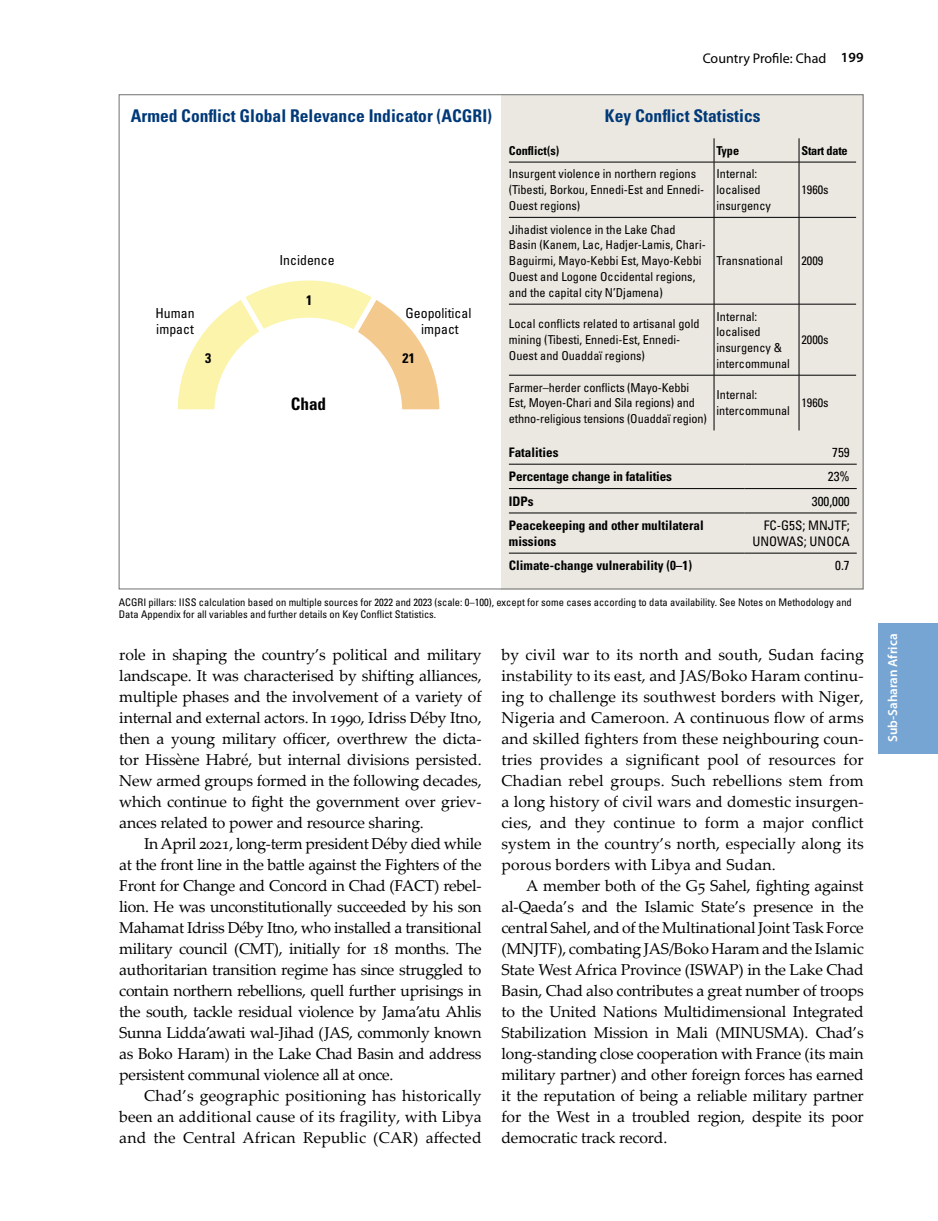
<style>
.page{position:relative;width:938px;height:1221px;background:#fff}
.page>*{position:absolute;margin:0;border:0;box-sizing:border-box;transform-origin:0 0}
.t1{font:700 condensed 17.5px "Univers LT Std";color:#003978}
.t2{font:700 condensed 17.15px "Univers LT Std";color:#000}
.t3{font:15.75px/21px "Palatino Linotype";letter-spacing:-.01em;color:#000;text-align:justify}
.t4{font:14px "Myriad Pro";color:#000}
.t5{font:condensed 13.83px/16.4px "Univers LT Std";color:#000}
.t6{font:700 condensed 13.83px "Univers LT Std";color:#000}
.t7{font:700 condensed 13.12px/15.8px "Univers LT Std";color:#000}
.t8{font:condensed 13.12px/15.8px "Univers LT Std";color:#000;text-align:right}
.t9{font:600 13.12px "Myriad Pro";color:#fff}
.t10{font:condensed 12.25px/15.8px "Univers LT Std";color:#000}
.t11{font:700 condensed 12.25px "Univers LT Std";letter-spacing:-.02em;color:#000}
.t12{font:condensed 10.5px/12.6px "Univers LT Std";color:#000}
.s1{font-weight:600}
</style>
<div class="page">
<div style="left:878px;top:623px;width:60px;height:130px;background:#76a5d4"></div>
<div style="left:501px;top:94px;width:362px;height:495px;background:#ebe8e1"></div>
<hr style="left:509px;top:162px;width:205px;height:1px;background:#000">
<hr style="left:714px;top:162px;width:85px;height:1px;background:#000">
<hr style="left:799px;top:162px;width:57px;height:1px;background:#000">
<hr style="left:509px;top:217px;width:205px;height:1px;background:#000">
<hr style="left:714px;top:217px;width:85px;height:1px;background:#000">
<hr style="left:799px;top:217px;width:57px;height:1px;background:#000">
<hr style="left:509px;top:304px;width:205px;height:1px;background:#000">
<hr style="left:714px;top:304px;width:85px;height:1px;background:#000">
<hr style="left:799px;top:304px;width:57px;height:1px;background:#000">
<hr style="left:509px;top:375px;width:205px;height:1px;background:#000">
<hr style="left:714px;top:375px;width:85px;height:1px;background:#000">
<hr style="left:799px;top:375px;width:57px;height:1px;background:#000">
<svg style="left:713px;top:138px;width:1px;height:24px"></svg>
<svg style="left:798px;top:138px;width:1px;height:24px"></svg>
<hr style="left:713px;top:162px;width:1px;height:55px;background:#000">
<hr style="left:798px;top:162px;width:1px;height:55px;background:#000">
<hr style="left:713px;top:217px;width:1px;height:87px;background:#000">
<hr style="left:798px;top:217px;width:1px;height:87px;background:#000">
<hr style="left:713px;top:304px;width:1px;height:71px;background:#000">
<hr style="left:798px;top:304px;width:1px;height:71px;background:#000">
<hr style="left:713px;top:375px;width:1px;height:55px;background:#000">
<hr style="left:798px;top:375px;width:1px;height:55px;background:#000">
<hr style="left:509px;top:464px;width:235px;height:1px;background:#000">
<hr style="left:744px;top:464px;width:112px;height:1px;background:#000">
<hr style="left:509px;top:488px;width:235px;height:1px;background:#000">
<hr style="left:744px;top:488px;width:112px;height:1px;background:#000">
<hr style="left:509px;top:512px;width:235px;height:1px;background:#000">
<hr style="left:744px;top:512px;width:112px;height:1px;background:#000">
<hr style="left:509px;top:553px;width:235px;height:1px;background:#000">
<hr style="left:744px;top:553px;width:112px;height:1px;background:#000">
<svg style="left:177px;top:280px;width:263px;height:130px"></svg>
<p class="t4" style="left:702px;top:49px;width:162px">Country Profile: Chad <span class="s1">199</span></p>
<p class="t1" style="left:131px;top:105px;width:363px">Armed Conflict Global Relevance Indicator (ACGRI)</p>
<p class="t1" style="left:605px;top:105px;width:157px">Key Conflict Statistics</p>
<p class="t5" style="left:279px;top:251px;width:57px">Incidence</p>
<p class="t5" style="left:155px;top:304px;width:41px">Human impact</p>
<p class="t6" style="left:306px;top:292px;width:8px">1</p>
<p class="t5" style="left:405px;top:304px;width:67px;text-align:center">Geopolitical impact</p>
<p class="t6" style="left:205px;top:349px;width:8px">3</p>
<p class="t6" style="left:402px;top:349px;width:14px">21</p>
<p class="t2" style="left:291px;top:393px;width:37px">Chad</p>
<p class="t11" style="left:509px;top:143px;width:52px">Conflict(s)</p>
<p class="t11" style="left:716px;top:143px;width:24px">Type</p>
<p class="t11" style="left:801px;top:143px;width:48px">Start date</p>
<p class="t10" style="left:509px;top:166px;width:197px">Insurgent violence in northern regions (Tibesti, Borkou, Ennedi-Est and Ennedi-<br>Ouest regions)</p>
<p class="t10" style="left:716px;top:166px;width:56px">Internal: localised insurgency</p>
<p class="t10" style="left:801px;top:182px;width:29px">1960s</p>
<p class="t10" style="left:509px;top:221px;width:198px">Jihadist violence in the Lake Chad Basin (Kanem, Lac, Hadjer-Lamis, Chari-Baguirmi, Mayo-Kebbi Est, Mayo-Kebbi Ouest and Logone Occidental regions, and the capital city N’Djamena)</p>
<p class="t10" style="left:716px;top:253px;width:68px">Transnational</p>
<p class="t10" style="left:801px;top:253px;width:23px">2009</p>
<p class="t10" style="left:509px;top:316px;width:192px">Local conflicts related to artisanal gold mining (Tibesti, Ennedi-Est, Ennedi-<br>Ouest and Ouaddaï regions)</p>
<p class="t10" style="left:716px;top:308px;width:75px">Internal: localised insurgency &amp; intercommunal</p>
<p class="t10" style="left:801px;top:332px;width:29px">2000s</p>
<p class="t10" style="left:509px;top:379px;width:199px">Farmer–herder conflicts (Mayo-Kebbi<br>Est, Moyen-Chari and Sila regions) and ethno-religious tensions (Ouaddaï region)</p>
<p class="t10" style="left:716px;top:387px;width:75px">Internal: intercommunal</p>
<p class="t10" style="left:801px;top:395px;width:29px">1960s</p>
<p class="t7" style="left:509px;top:444px;width:51px">Fatalities</p>
<p class="t8" style="left:832px;top:444px;width:19px">759</p>
<p class="t7" style="left:509px;top:468px;width:165px">Percentage change in fatalities</p>
<p class="t8" style="left:827px;top:468px;width:23px">23%</p>
<p class="t7" style="left:509px;top:493px;width:26px">IDPs</p>
<p class="t8" style="left:811px;top:493px;width:39px">300,000</p>
<p class="t7" style="left:509px;top:517px;width:196px">Peacekeeping and other multilateral missions</p>
<p class="t8" style="left:752px;top:517px;width:99px">FC-G5S; MNJTF;<br>UNOWAS; UNOCA</p>
<p class="t7" style="left:509px;top:557px;width:185px">Climate-change vulnerability (0–1)</p>
<p class="t8" style="left:835px;top:557px;width:16px">0.7</p>
<p class="t12" style="left:119px;top:595px;width:734px">ACGRI pillars: IISS calculation based on multiple sources for 2022 and 2023 (scale: 0–100), except for some cases according to data availability. See Notes on Methodology and<br>Data Appendix for all variables and further details on Key Conflict Statistics.</p>
<p class="t3" style="left:119px;top:643px;width:364px">role in shaping the country’s political and military landscape. It was characterised by shifting alliances, multiple phases and the involvement of a variety of internal and external actors. In 1990, Idriss Déby Itno, then a young military officer, overthrew the dicta&shy;tor Hissène Habré, but internal divisions persisted.<br>New armed groups formed in the following decades, which continue to fight the government over griev&shy;ances related to power and resource sharing.</p>
<p class="t3" style="left:119px;top:832px;width:364px;text-indent:25px">In April 2021, long-term president Déby died while at the front line in the battle against the Fighters of the Front for Change and Concord in Chad (FACT) rebel&shy;lion. He was unconstitutionally succeeded by his son Mahamat Idriss Déby Itno, who installed a transitional military council (CMT), initially for 18 months. The authoritarian transition regime has since struggled to contain northern rebellions, quell further uprisings in the south, tackle residual violence by Jama’atu Ahlis Sunna Lidda’awati wal-Jihad (JAS, commonly known as Boko Haram) in the Lake Chad Basin and address persistent communal violence all at once.</p>
<p class="t3" style="left:119px;top:1084px;width:364px;text-indent:25px">Chad’s geographic positioning has historically been an additional cause of its fragility, with Libya and the Central African Republic (CAR) affected</p>
<p class="t3" style="left:501px;top:643px;width:364px">by civil war to its north and south, Sudan facing instability to its east, and JAS/Boko Haram continu&shy;ing to challenge its southwest borders with Niger, Nigeria and Cameroon. A continuous flow of arms and skilled fighters from these neighbouring coun&shy;tries provides a significant pool of resources for Chadian rebel groups. Such rebellions stem from a long history of civil wars and domestic insurgen&shy;cies, and they continue to form a major conflict system in the country’s north, especially along its porous borders with Libya and Sudan.</p>
<p class="t3" style="left:501px;top:874px;width:364px;text-indent:25px">A member both of the G5 Sahel, fighting against al-Qaeda’s and the Islamic State’s presence in the central Sahel, and of the Multinational Joint Task Force (MNJTF), combating JAS/Boko Haram and the Islamic State West Africa Province (ISWAP) in the Lake Chad Basin, Chad also contributes a great number of troops to the United Nations Multidimensional Integrated Stabilization Mission in Mali (MINUSMA). Chad’s long-standing close cooperation with France (its main military partner) and other foreign forces has earned it the reputation of being a reliable military partner for the West in a troubled region, despite its poor democratic track record.</p>
<p class="t9" style="left:884px;top:742px;width:110px;rotate:-90deg">Sub-Saharan Africa</p>
</div>
